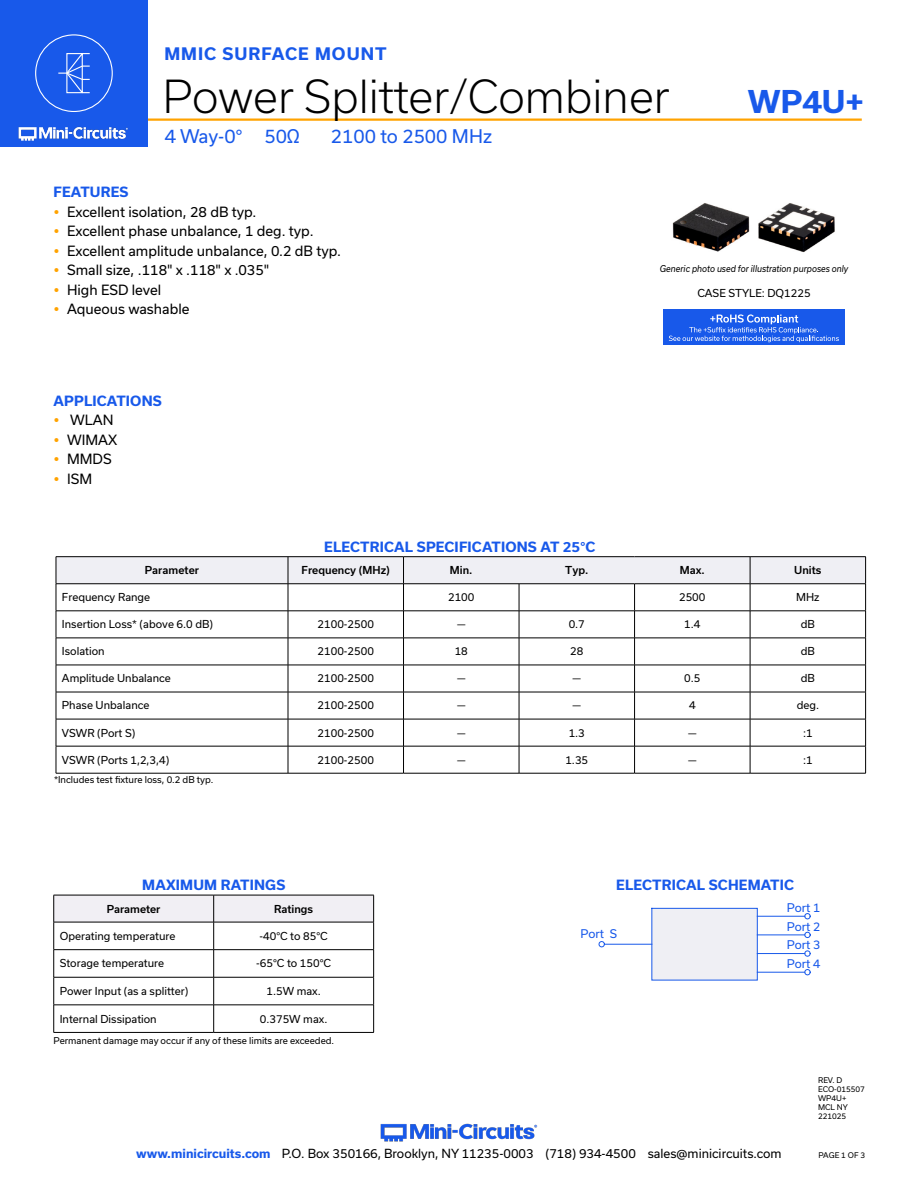
<style>
.page{position:relative;width:918px;height:1188px;background:#fff}
.page>*{position:absolute;margin:0;border:0;box-sizing:border-box;transform-origin:0 0}
.t1{font:300 43.5px "Usual";color:#000}
.t2{font:700 30px "Usual";color:#1859ea}
.t3{font:18px "Usual";color:#1859ea}
.t4{font:700 16.5px "Usual";letter-spacing:.065em;color:#1859ea}
.t5{font:13.5px "Usual";color:#000}
.Blue_Headers{font:700 13.5px "Usual";letter-spacing:.015em;color:#1859ea}
.t6{font:12px "Usual";color:#000}
.t7{font:11.4px/19px "Usual";color:#1859ea}
.Table_Body_Center{font:10.5px "Usual";color:#000}
.Table_Body_Left_Just{font:10.5px "Usual";color:#000}
.Table_Header_Center{font:500 10.5px "Usual";color:#000}
.Notes{font:9px "Usual";color:#000}
.t8{font:italic 9px "Usual";color:#000;scale:.9 1}
.Revision{font:7.5px "Usual";color:#000}
.s1{font-weight:700;color:#1859ea}
</style>
<div class="page">
<hr style="left:129px;top:118px;width:733px;height:3px;background:#ffa300">
<div style="left:0;top:0;width:147px;height:147px;background:#1859ea"></div>
<img style="left:18px;top:126px;width:110px;height:15px">
<div style="left:35px;top:34px;width:78px;height:78px;border:1px solid #fff;border-radius:50%"></div>
<svg style="left:58px;top:53px;width:32px;height:41px"></svg>
<img style="left:380px;top:1123px;width:158px;height:19px">
<svg style="left:651px;top:908px;width:107px;height:73px"></svg>
<hr style="left:757px;top:972px;width:48px;height:1px;background:#1859ea">
<hr style="left:604px;top:944px;width:48px;height:1px;background:#1859ea">
<svg style="left:598px;top:941px;width:7px;height:7px"></svg>
<svg style="left:804px;top:969px;width:7px;height:7px"></svg>
<hr style="left:757px;top:916px;width:48px;height:1px;background:#1859ea">
<svg style="left:804px;top:913px;width:7px;height:7px"></svg>
<hr style="left:757px;top:935px;width:48px;height:1px;background:#1859ea">
<svg style="left:804px;top:931px;width:7px;height:7px"></svg>
<hr style="left:757px;top:953px;width:48px;height:1px;background:#1859ea">
<svg style="left:804px;top:950px;width:7px;height:7px"></svg>
<div style="left:664px;top:310px;width:181px;height:35px;background:#1859ea"></div>
<svg style="left:669px;top:314px;width:170px;height:28px"></svg>
<svg style="left:53px;top:895px;width:321px;height:137px"></svg>
<hr style="left:54px;top:1032px;width:160px;height:1px;background:#000">
<hr style="left:214px;top:1032px;width:160px;height:1px;background:#000">
<hr style="left:56px;top:773px;width:232px;height:1px;background:#000">
<hr style="left:404px;top:773px;width:115px;height:1px;background:#000">
<hr style="left:519px;top:773px;width:116px;height:1px;background:#000">
<hr style="left:635px;top:773px;width:115px;height:1px;background:#000">
<hr style="left:750px;top:773px;width:116px;height:1px;background:#000">
<hr style="left:56px;top:556px;width:232px;height:1px;background:#000">
<hr style="left:288px;top:556px;width:116px;height:1px;background:#000">
<hr style="left:404px;top:556px;width:115px;height:1px;background:#000">
<hr style="left:519px;top:556px;width:116px;height:1px;background:#000">
<hr style="left:635px;top:556px;width:115px;height:1px;background:#000">
<hr style="left:750px;top:556px;width:116px;height:1px;background:#000">
<svg style="left:56px;top:557px;width:810px;height:216px"></svg>
<hr style="left:288px;top:773px;width:116px;height:1px;background:#000">
<img style="left:672px;top:203px;width:163px;height:50px">
<h3 class="t4" style="left:164px;top:45px;width:224px">MMIC SURFACE MOUNT</h3>
<h1 class="t1" style="left:163px;top:71px;width:508px">Power Splitter/Combiner</h1>
<h3 class="t3" style="left:165px;top:126px;width:137px">4 Way-0° 50Ω</h3>
<h3 class="t3" style="left:331px;top:126px;width:163px">2100 to 2500 MHz</h3>
<h2 class="t2" style="left:748px;top:84px;width:118px">WP4U+</h2>
<p class="Blue_Headers" style="left:54px;top:184px;width:76px">FEATURES</p>
<p class="t5" style="left:67px;top:204px;width:191px">Excellent isolation, 28 dB typ.</p>
<p class="t5" style="left:67px;top:223px;width:248px">Excellent phase unbalance, 1 deg. typ.</p>
<p class="t5" style="left:67px;top:243px;width:276px">Excellent amplitude unbalance, 0.2 dB typ.</p>
<p class="t5" style="left:67px;top:262px;width:204px">Small size, .118" x .118" x .035"</p>
<p class="t5" style="left:67px;top:282px;width:96px">High ESD level</p>
<p class="t5" style="left:67px;top:301px;width:124px">Aqueous washable</p>
<p class="Blue_Headers" style="left:54px;top:393px;width:110px">APPLICATIONS</p>
<p class="t5" style="left:70px;top:412px;width:45px">WLAN</p>
<p class="t5" style="left:67px;top:432px;width:52px">WIMAX</p>
<p class="t5" style="left:67px;top:451px;width:46px">MMDS</p>
<p class="t5" style="left:67px;top:471px;width:27px">ISM</p>
<p class="Blue_Headers" style="left:324px;top:539px;width:273px">ELECTRICAL SPECIFICATIONS AT 25°C</p>
<p class="t8" style="left:660px;top:264px;width:211px">Generic photo used for illustration purposes only</p>
<p class="Table_Body_Left_Just" style="left:697px;top:287px;width:115px">CASE STYLE: DQ1225</p>
<p class="Table_Header_Center" style="left:145px;top:564px;width:56px">Parameter</p>
<p class="Table_Header_Center" style="left:302px;top:564px;width:90px">Frequency (MHz)</p>
<p class="Table_Header_Center" style="left:450px;top:564px;width:24px">Min.</p>
<p class="Table_Header_Center" style="left:565px;top:564px;width:25px">Typ.</p>
<p class="Table_Header_Center" style="left:680px;top:564px;width:26px">Max.</p>
<p class="Table_Header_Center" style="left:794px;top:564px;width:29px">Units</p>
<p class="Table_Body_Left_Just" style="left:62px;top:591px;width:90px">Frequency Range</p>
<p class="Table_Body_Center" style="left:448px;top:591px;width:28px">2100</p>
<p class="Table_Body_Center" style="left:679px;top:591px;width:28px">2500</p>
<p class="Table_Body_Center" style="left:796px;top:591px;width:25px">MHz</p>
<p class="Table_Body_Left_Just" style="left:62px;top:618px;width:153px">Insertion Loss* (above 6.0 dB)</p>
<p class="Table_Body_Center" style="left:318px;top:618px;width:58px">2100-2500</p>
<p class="Table_Body_Center" style="left:457px;top:618px;width:10px">—</p>
<p class="Table_Body_Center" style="left:569px;top:618px;width:18px">0.7</p>
<p class="Table_Body_Center" style="left:684px;top:618px;width:18px">1.4</p>
<p class="Table_Body_Center" style="left:801px;top:618px;width:16px">dB</p>
<p class="Table_Body_Left_Just" style="left:62px;top:645px;width:44px">Isolation</p>
<p class="Table_Body_Center" style="left:318px;top:645px;width:58px">2100-2500</p>
<p class="Table_Body_Center" style="left:455px;top:645px;width:15px">18</p>
<p class="Table_Body_Center" style="left:570px;top:645px;width:15px">28</p>
<p class="Table_Body_Center" style="left:801px;top:645px;width:16px">dB</p>
<p class="Table_Body_Left_Just" style="left:62px;top:672px;width:110px">Amplitude Unbalance</p>
<p class="Table_Body_Center" style="left:318px;top:672px;width:58px">2100-2500</p>
<p class="Table_Body_Center" style="left:457px;top:672px;width:10px">—</p>
<p class="Table_Body_Center" style="left:573px;top:672px;width:10px">—</p>
<p class="Table_Body_Center" style="left:684px;top:672px;width:18px">0.5</p>
<p class="Table_Body_Center" style="left:801px;top:672px;width:16px">dB</p>
<p class="Table_Body_Left_Just" style="left:62px;top:699px;width:89px">Phase Unbalance</p>
<p class="Table_Body_Center" style="left:318px;top:699px;width:58px">2100-2500</p>
<p class="Table_Body_Center" style="left:457px;top:699px;width:10px">—</p>
<p class="Table_Body_Center" style="left:573px;top:699px;width:10px">—</p>
<p class="Table_Body_Center" style="left:689px;top:699px;width:8px">4</p>
<p class="Table_Body_Center" style="left:797px;top:699px;width:24px">deg.</p>
<p class="Table_Body_Left_Just" style="left:62px;top:727px;width:75px">VSWR (Port S)</p>
<p class="Table_Body_Center" style="left:318px;top:727px;width:58px">2100-2500</p>
<p class="Table_Body_Center" style="left:457px;top:727px;width:10px">—</p>
<p class="Table_Body_Center" style="left:569px;top:727px;width:18px">1.3</p>
<p class="Table_Body_Center" style="left:688px;top:727px;width:10px">—</p>
<p class="Table_Body_Center" style="left:803px;top:727px;width:11px">:1</p>
<p class="Table_Body_Left_Just" style="left:62px;top:754px;width:109px">VSWR (Ports 1,2,3,4)</p>
<p class="Table_Body_Center" style="left:318px;top:754px;width:58px">2100-2500</p>
<p class="Table_Body_Center" style="left:457px;top:754px;width:10px">—</p>
<p class="Table_Body_Center" style="left:565px;top:754px;width:24px">1.35</p>
<p class="Table_Body_Center" style="left:688px;top:754px;width:10px">—</p>
<p class="Table_Body_Center" style="left:803px;top:754px;width:11px">:1</p>
<p class="Notes" style="left:54px;top:774px;width:161px">*Includes test fixture loss, 0.2 dB typ.</p>
<p class="Blue_Headers" style="left:142px;top:877px;width:145px">MAXIMUM RATINGS</p>
<p class="Blue_Headers" style="left:616px;top:877px;width:179px">ELECTRICAL SCHEMATIC</p>
<p class="Table_Header_Center" style="left:107px;top:903px;width:55px">Parameter</p>
<p class="Table_Header_Center" style="left:274px;top:903px;width:40px">Ratings</p>
<p class="Table_Body_Center" style="left:60px;top:930px;width:117px">Operating temperature</p>
<p class="Table_Body_Center" style="left:260px;top:930px;width:70px">-40°C to 85°C</p>
<p class="Table_Body_Center" style="left:60px;top:957px;width:106px">Storage temperature</p>
<p class="Table_Body_Center" style="left:256px;top:957px;width:76px">-65°C to 150°C</p>
<p class="Table_Body_Center" style="left:60px;top:985px;width:130px">Power Input (as a splitter)</p>
<p class="Table_Body_Center" style="left:267px;top:985px;width:56px">1.5W max.</p>
<p class="Table_Body_Center" style="left:60px;top:1013px;width:99px">Internal Dissipation</p>
<p class="Table_Body_Center" style="left:260px;top:1013px;width:69px">0.375W max.</p>
<p class="Notes" style="left:54px;top:1035px;width:282px">Permanent damage may occur if any of these limits are exceeded.</p>
<p class="t7" style="left:581px;top:924px;width:38px">Port S</p>
<p class="t7" style="left:787px;top:898px;width:35px">Port 1<br>Port 2</p>
<p class="t7" style="left:787px;top:935px;width:35px">Port 3</p>
<p class="t7" style="left:787px;top:954px;width:35px">Port 4</p>
<p class="Revision" style="left:818px;top:1076px;width:26px">REV. D</p>
<p class="Revision" style="left:818px;top:1085px;width:48px">ECO-015507</p>
<p class="Revision" style="left:818px;top:1094px;width:30px">WP4U+</p>
<p class="Revision" style="left:818px;top:1103px;width:31px">MCL NY</p>
<p class="Revision" style="left:818px;top:1112px;width:30px">221025</p>
<p class="t6" style="left:136px;top:1146px;width:647px"><span class="s1">www.minicircuits.com</span> P.O. Box 350166, Brooklyn, NY 11235-0003 (718) 934-4500 sales@minicircuits.com</p>
<p class="Revision" style="left:819px;top:1151px;width:48px">PAGE 1 OF 3</p>
</div>
